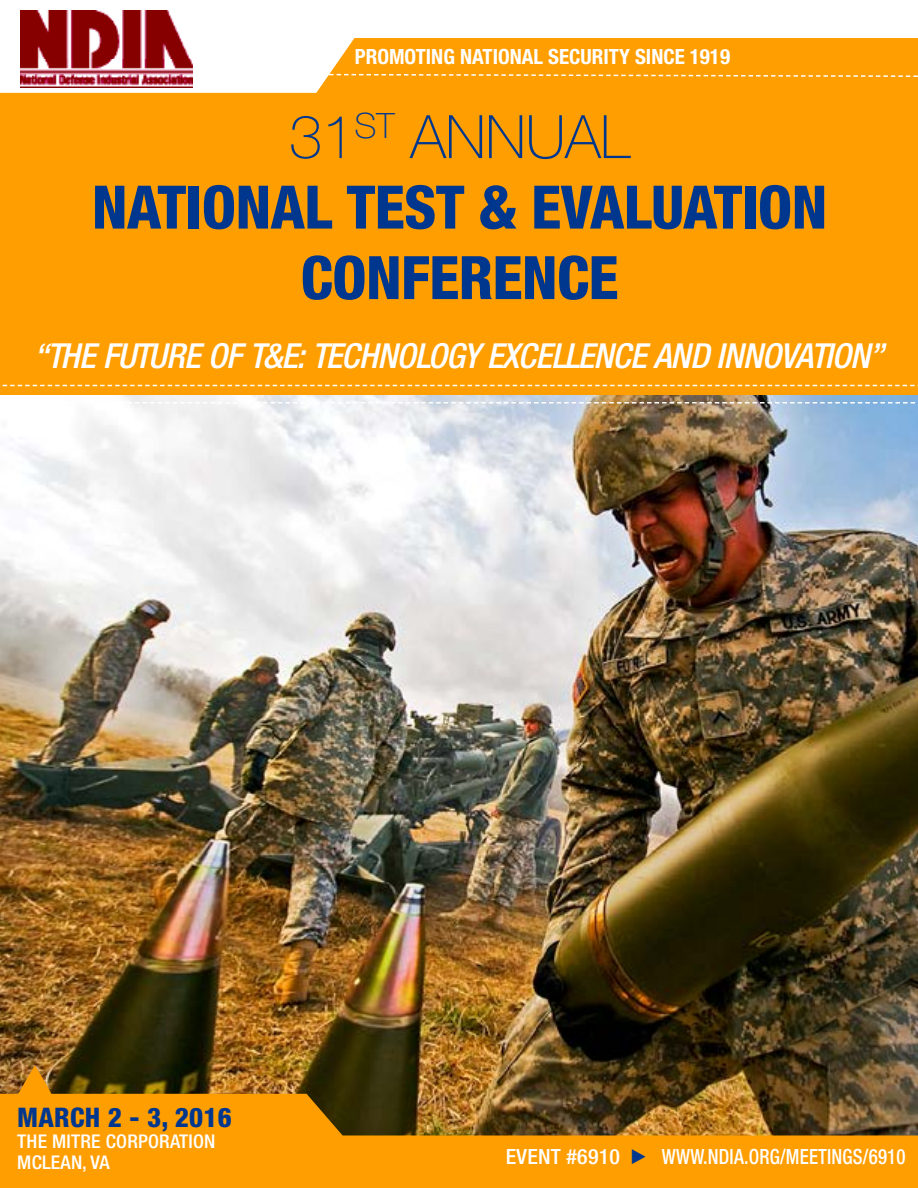
<style>
.page{position:relative;width:918px;height:1188px;background:#fff}
.page>*{position:absolute;margin:0;border:0;box-sizing:border-box;transform-origin:0 0}
.t1{font:800 condensed 60px/70.5px "Helvetica Neue LT Std";letter-spacing:-.01em;color:#00378e;text-align:center}
.t2{font:italic 500 condensed 34.5px "Helvetica Neue LT Std";letter-spacing:-.02em;color:#fff}
.t3{font:800 condensed 27px "Helvetica Neue LT Std";letter-spacing:.01em;color:#00378e}
.t4{font:500 condensed 21px "Helvetica Neue LT Std";letter-spacing:.01em;color:#fff;scale:1.04 1}
.t5{font:700 condensed 21px "Helvetica Neue LT Std";color:#fff}
.t6{font:500 condensed 18.9px/21px "Helvetica Neue LT Std";letter-spacing:.01em;color:#fff;scale:1.04 1}
.s1{font-weight:100;font-stretch:normal}
.s2{color:#00378e}
</style>
<div class="page">
<img style="left:0;top:395px;width:918px;height:699px">
<div style="left:0;top:0;width:918px;height:395px;background:#ff9e00"></div>
<svg style="left:0;top:0;width:918px;height:93px;fill:#fff"></svg>
<img style="left:20px;top:11px;width:173px;height:76px">
<svg style="left:2px;top:385px;width:916px;height:1px"></svg>
<svg style="left:0;top:402px;width:918px;height:2px"></svg>
<svg style="left:305px;top:73px;width:613px;height:5px"></svg>
<svg style="left:0;top:1094px;width:918px;height:94px;background:#d58709"></svg>
<svg style="left:16px;top:1065px;width:52px;height:48px;background:#c37d0c"></svg>
<p class="t5" style="left:355px;top:44px;width:377px">PROMOTING NATIONAL SECURITY SINCE 1919</p>
<h1 class="t1" style="left:92px;top:100px;width:737px"><span class="s1">31</span><sup>ST</sup> <span class="s1">ANNUAL<br></span>NATIONAL TEST &amp; EVALUATION<br>CONFERENCE</h1>
<p class="t2" style="left:34px;top:335px;width:852px">“THE FUTURE OF T&amp;E: TECHNOLOGY EXCELLENCE AND INNOVATION”</p>
<p class="t3" style="left:17px;top:1101px;width:216px">MARCH 2 - 3, 2016</p>
<p class="t6" style="left:17px;top:1131px;width:192px">THE MITRE CORPORATION<br>MCLEAN, VA</p>
<p class="t4" style="left:506px;top:1144px;width:386px">EVENT #6910 <span class="s2">◆</span> WWW.NDIA.ORG/MEETINGS/6910</p>
</div>
